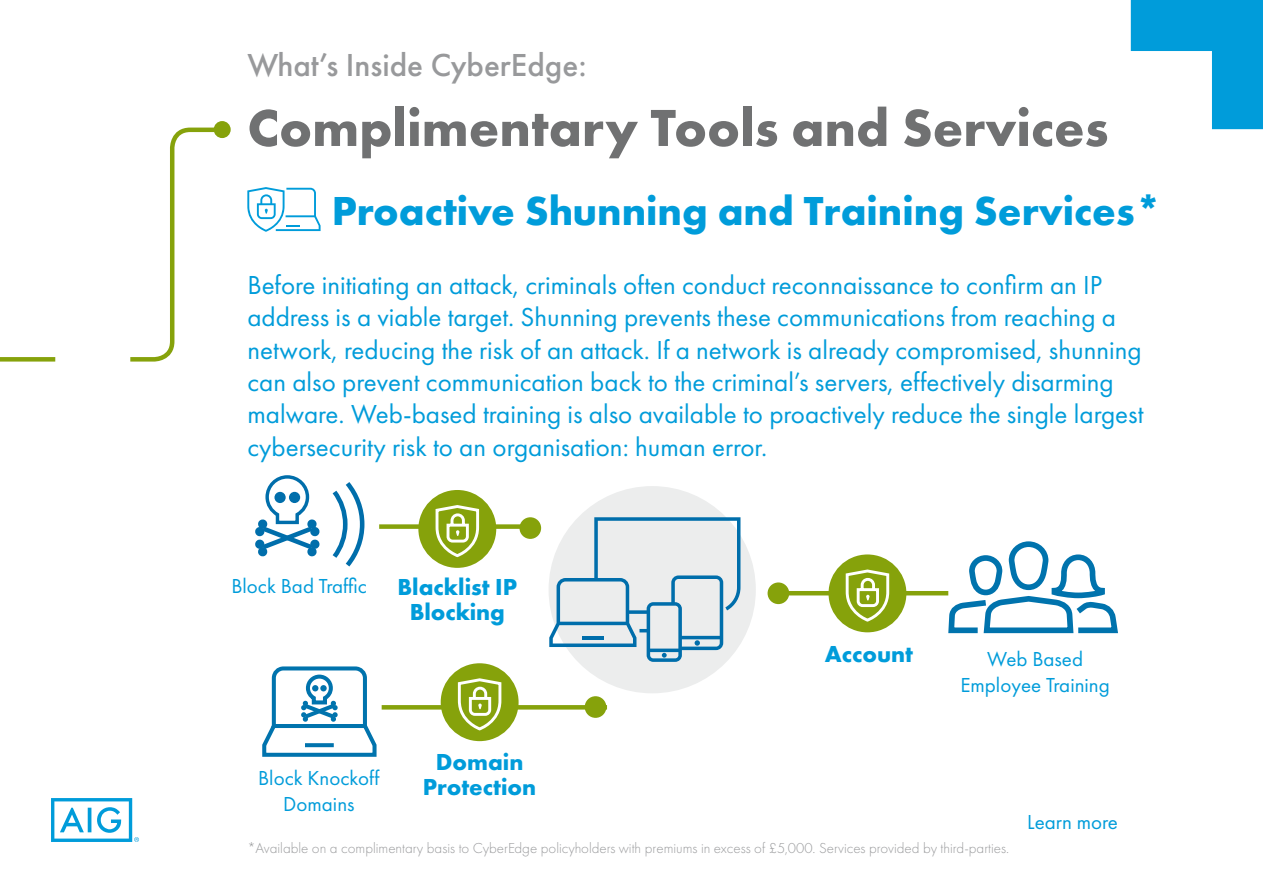
<style>
.page{position:relative;width:1263px;height:893px;background:#fff}
.page>*{position:absolute;margin:0;border:0;box-sizing:border-box;transform-origin:0 0}
.t1{font:700 54px "Futura PT";color:#707172}
.t2{font:700 42px "Futura PT";color:#009cda}
.t3{font:500 33px "Futura PT";color:#98999b}
.t4{font:27px/32.4px "Futura PT";color:#009cda}
.t5{font:700 24px/25.5px "Futura PT";color:#009cda;text-align:center}
.t6{font:21px/25.5px "Futura PT";color:#009cda;text-align:center}
.t7{font:300 15px "Futura PT";color:#9a9b9d}
</style>
<div class="page">
<svg style="left:51px;top:798px;width:88px;height:44px"></svg>
<svg style="left:1131px;top:0;width:132px;height:129px"></svg>
<svg style="left:247px;top:187px;width:74px;height:45px"></svg>
<div style="left:549px;top:486px;width:207px;height:207px;background:#eceded;border-radius:50%"></div>
<svg style="left:255px;top:475px;width:65px;height:82px"></svg>
<svg style="left:332px;top:482px;width:33px;height:85px"></svg>
<hr style="left:785px;top:591px;width:163px;height:4px;background:#86a20b">
<div style="left:379px;top:524px;width:152px;height:5px;background:#86a20b"></div>
<div style="left:382px;top:705px;width:225px;height:5px;background:#86a20b"></div>
<div style="left:767px;top:582px;width:22px;height:22px;background:#86a20b;border-radius:50%"></div>
<div style="left:519px;top:517px;width:22px;height:22px;background:#86a20b;border-radius:50%"></div>
<div style="left:585px;top:696px;width:21px;height:22px;background:#86a20b;border-radius:50%"></div>
<div style="left:828px;top:554px;width:78px;height:78px;background:#86a20b;border-radius:50%"></div>
<svg style="left:845px;top:569px;width:45px;height:53px"></svg>
<svg style="left:945px;top:541px;width:173px;height:93px"></svg>
<div style="left:418px;top:490px;width:78px;height:78px;background:#86a20b;border-radius:50%"></div>
<svg style="left:435px;top:505px;width:45px;height:53px"></svg>
<div style="left:441px;top:663px;width:78px;height:78px;background:#86a20b;border-radius:50%"></div>
<svg style="left:457px;top:678px;width:45px;height:53px"></svg>
<svg style="left:262px;top:666px;width:115px;height:91px"></svg>
<svg style="left:549px;top:517px;width:191px;height:145px"></svg>
<svg style="left:214px;top:121px;width:17px;height:17px"></svg>
<svg style="left:130px;top:125px;width:97px;height:237px"></svg>
<div style="left:0;top:357px;width:55px;height:5px;background:#86a20b"></div>
<p class="t3" style="left:247px;top:45px;width:341px">What’s Inside CyberEdge:</p>
<h1 class="t1" style="left:247px;top:93px;width:863px">Complimentary Tools and Services</h1>
<h2 class="t2" style="left:332px;top:184px;width:832px">Proactive Shunning and Training Services*</h2>
<p class="t4" style="left:247px;top:268px;width:898px">Before initiating an attack, criminals often conduct reconnaissance to confirm an IP address is a viable target. Shunning prevents these communications from reaching a network, reducing the risk of an attack. If a network is already compromised, shunning can also prevent communication back to the criminal’s servers, effectively disarming malware. Web-based training is also available to proactively reduce the single largest cybersecurity risk to an organisation: human error.</p>
<p class="t6" style="left:231px;top:573px;width:137px">Block Bad Traffic</p>
<p class="t5" style="left:397px;top:573px;width:121px">Blacklist IP<br>Blocking</p>
<p class="t5" style="left:825px;top:641px;width:90px">Account</p>
<p class="t6" style="left:960px;top:646px;width:151px">Web Based<br>Employee Training</p>
<p class="t5" style="left:423px;top:748px;width:115px">Domain<br>Protection</p>
<p class="t6" style="left:258px;top:765px;width:123px">Block Knockoff<br>Domains</p>
<p class="t7" style="left:247px;top:840px;width:763px">*Available on a complimentary basis to CyberEdge policyholders with premiums in excess of £5,000. Services provided by third-parties.</p>
<p class="t6" style="left:1027px;top:809px;width:92px">Learn more</p>
</div>
